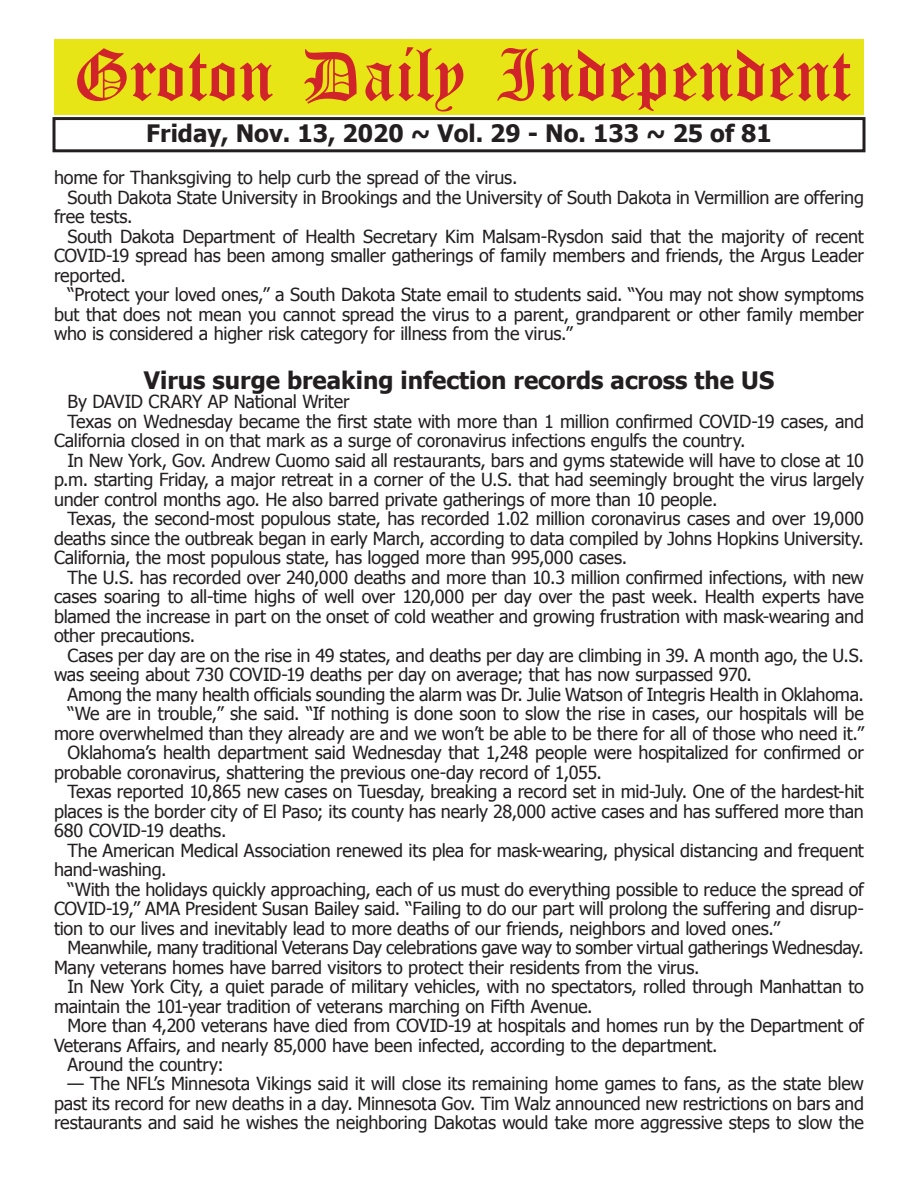
<style>
.page{position:relative;width:918px;height:1188px;background:#fff}
.page>*{position:absolute;margin:0;border:0;box-sizing:border-box;transform-origin:0 0}
.t1{font:54px "Old English Five";color:#d1232a}
.t2{font:700 24px "Tahoma";color:#231f20}
.t3{font:18px/19.5px "Tahoma";letter-spacing:-.01em;color:#231f20;text-align:justify}
</style>
<div class="page">
<div style="left:52px;top:117px;width:814px;height:35px;border:3px solid #231f20"></div>
<div style="left:54px;top:40px;width:810px;height:75px;background:#e7e515"></div>
<h1 class="t1" style="left:73px;top:50px;width:779px">Groton Daily Independent</h1>
<h2 class="t2" style="left:146px;top:116px;width:627px">Friday, Nov. 13, 2020 ~ Vol. 29 - No. 133 ~ 25 of 81</h2>
<p class="t3" style="left:54px;top:167px;width:465px">home for Thanksgiving to help curb the spread of the virus.</p>
<p class="t3" style="left:68px;top:187px;width:798px">South Dakota State University in Brookings and the University of South Dakota in Vermillion are offering</p>
<p class="t3" style="left:54px;top:206px;width:80px">free tests.</p>
<p class="t3" style="left:68px;top:226px;width:798px">South Dakota Department of Health Secretary Kim Malsam-Rysdon said that the majority of recent</p>
<p class="t3" style="left:54px;top:245px;width:811px">COVID-19 spread has been among smaller gatherings of family members and friends, the Argus Leader</p>
<p class="t3" style="left:54px;top:265px;width:73px">reported.</p>
<p class="t3" style="left:68px;top:284px;width:798px">“Protect your loved ones,” a South Dakota State email to students said. “You may not show symptoms</p>
<p class="t3" style="left:54px;top:304px;width:811px">but that does not mean you cannot spread the virus to a parent, grandparent or other family member</p>
<p class="t3" style="left:54px;top:323px;width:520px">who is considered a higher risk category for illness from the virus.”</p>
<h2 class="t2" style="left:144px;top:363px;width:632px">Virus surge breaking infection records across the US</h2>
<p class="t3" style="left:68px;top:391px;width:284px">By DAVID CRARY AP National Writer</p>
<p class="t3" style="left:68px;top:411px;width:798px">Texas on Wednesday became the first state with more than 1 million confirmed COVID-19 cases, and</p>
<p class="t3" style="left:54px;top:430px;width:693px">California closed in on that mark as a surge of coronavirus infections engulfs the country.</p>
<p class="t3" style="left:68px;top:450px;width:798px">In New York, Gov. Andrew Cuomo said all restaurants, bars and gyms statewide will have to close at 10</p>
<p class="t3" style="left:54px;top:469px;width:811px">p.m. starting Friday, a major retreat in a corner of the U.S. that had seemingly brought the virus largely</p>
<p class="t3" style="left:54px;top:489px;width:665px">under control months ago. He also barred private gatherings of more than 10 people.</p>
<p class="t3" style="left:68px;top:508px;width:798px">Texas, the second-most populous state, has recorded 1.02 million coronavirus cases and over 19,000</p>
<p class="t3" style="left:54px;top:528px;width:811px">deaths since the outbreak began in early March, according to data compiled by Johns Hopkins University.</p>
<p class="t3" style="left:54px;top:547px;width:575px">California, the most populous state, has logged more than 995,000 cases.</p>
<p class="t3" style="left:68px;top:567px;width:798px">The U.S. has recorded over 240,000 deaths and more than 10.3 million confirmed infections, with new</p>
<p class="t3" style="left:54px;top:586px;width:811px">cases soaring to all-time highs of well over 120,000 per day over the past week. Health experts have</p>
<p class="t3" style="left:54px;top:606px;width:812px">blamed the increase in part on the onset of cold weather and growing frustration with mask-wearing and</p>
<p class="t3" style="left:54px;top:625px;width:143px">other precautions.</p>
<p class="t3" style="left:68px;top:645px;width:798px">Cases per day are on the rise in 49 states, and deaths per day are climbing in 39. A month ago, the U.S.</p>
<p class="t3" style="left:54px;top:664px;width:700px">was seeing about 730 COVID-19 deaths per day on average; that has now surpassed 970.</p>
<p class="t3" style="left:68px;top:684px;width:798px">Among the many health officials sounding the alarm was Dr. Julie Watson of Integris Health in Oklahoma.</p>
<p class="t3" style="left:68px;top:703px;width:798px">“We are in trouble,” she said. “If nothing is done soon to slow the rise in cases, our hospitals will be</p>
<p class="t3" style="left:54px;top:722px;width:811px">more overwhelmed than they already are and we won’t be able to be there for all of those who need it.”</p>
<p class="t3" style="left:68px;top:742px;width:798px">Oklahoma’s health department said Wednesday that 1,248 people were hospitalized for confirmed or</p>
<p class="t3" style="left:54px;top:761px;width:550px">probable coronavirus, shattering the previous one-day record of 1,055.</p>
<p class="t3" style="left:68px;top:781px;width:798px">Texas reported 10,865 new cases on Tuesday, breaking a record set in mid-July. One of the hardest-hit</p>
<p class="t3" style="left:54px;top:800px;width:812px">places is the border city of El Paso; its county has nearly 28,000 active cases and has suffered more than</p>
<p class="t3" style="left:54px;top:820px;width:174px">680 COVID-19 deaths.</p>
<p class="t3" style="left:68px;top:839px;width:798px">The American Medical Association renewed its plea for mask-wearing, physical distancing and frequent</p>
<p class="t3" style="left:54px;top:859px;width:114px">hand-washing.</p>
<p class="t3" style="left:68px;top:878px;width:798px">“With the holidays quickly approaching, each of us must do everything possible to reduce the spread of</p>
<p class="t3" style="left:54px;top:898px;width:812px">COVID-19,” AMA President Susan Bailey said. “Failing to do our part will prolong the suffering and disrup-</p>
<p class="t3" style="left:54px;top:917px;width:727px">tion to our lives and inevitably lead to more deaths of our friends, neighbors and loved ones.”</p>
<p class="t3" style="left:68px;top:937px;width:798px">Meanwhile, many traditional Veterans Day celebrations gave way to somber virtual gatherings Wednesday.</p>
<p class="t3" style="left:54px;top:956px;width:647px">Many veterans homes have barred visitors to protect their residents from the virus.</p>
<p class="t3" style="left:68px;top:976px;width:798px">In New York City, a quiet parade of military vehicles, with no spectators, rolled through Manhattan to</p>
<p class="t3" style="left:54px;top:995px;width:540px">maintain the 101-year tradition of veterans marching on Fifth Avenue.</p>
<p class="t3" style="left:68px;top:1015px;width:798px">More than 4,200 veterans have died from COVID-19 at hospitals and homes run by the Department of</p>
<p class="t3" style="left:54px;top:1034px;width:665px">Veterans Affairs, and nearly 85,000 have been infected, according to the department.</p>
<p class="t3" style="left:68px;top:1054px;width:158px">Around the country:</p>
<p class="t3" style="left:54px;top:1073px;width:812px;text-indent:14px">— The NFL’s Minnesota Vikings said it will close its remaining home games to fans, as the state blew past its record for new deaths in a day. Minnesota Gov. Tim Walz announced new restrictions on bars and restaurants and said he wishes the neighboring Dakotas would take more aggressive steps to slow the</p>
</div>
